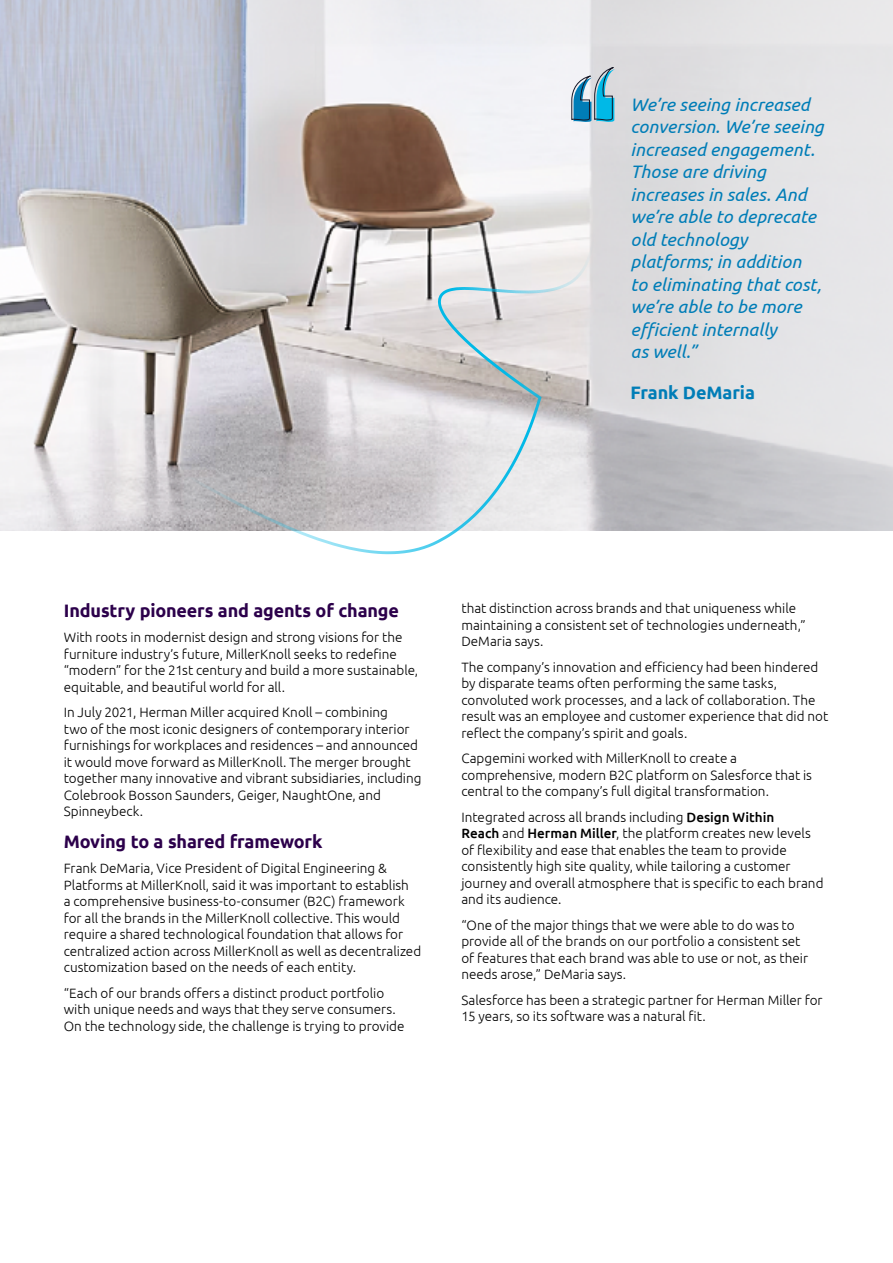
<style>
.page{position:relative;width:893px;height:1263px;background:#fff}
.page>*{position:absolute;margin:0;border:0;box-sizing:border-box;transform-origin:0 0}
.t1{font:italic 18px/22.5px "Ubuntu";letter-spacing:.005em;color:#007db7}
.t2{font:700 18px "Ubuntu";letter-spacing:-.01em;color:#2c004b}
.t3{font:700 18px "Ubuntu";letter-spacing:-.005em;color:#007db7}
.t4{font:300 13.5px/16.5px "Ubuntu";color:#000}
.s1{font-weight:500}
</style>
<div class="page">
<img style="left:0;top:0;width:893px;height:531px">
<svg style="left:117px;top:164px;width:479px;height:390px;background:#cbc7c7"></svg>
<svg style="left:571px;top:67px;width:44px;height:115px"></svg>
<p class="t1" style="left:631px;top:93px;width:195px">We’re seeing increased conversion. We’re seeing increased engagement.<br>Those are driving increases in sales. And we’re able to deprecate old technology platforms; in addition<br>to eliminating that cost, we’re able to be more efficient internally<br>as well.”</p>
<h1 class="t3" style="left:631px;top:382px;width:126px">Frank DeMaria</h1>
<h1 class="t2" style="left:64px;top:600px;width:337px">Industry pioneers and agents of change</h1>
<p class="t4" style="left:64px;top:629px;width:356px">With roots in modernist design and strong visions for the furniture industry’s future, MillerKnoll seeks to redefine “modern” for the 21st century and build a more sustainable, equitable, and beautiful world for all.</p>
<p class="t4" style="left:64px;top:704px;width:359px">In July 2021, Herman Miller acquired Knoll – combining<br>two of the most iconic designers of contemporary interior furnishings for workplaces and residences – and announced it would move forward as MillerKnoll. The merger brought together many innovative and vibrant subsidiaries, including Colebrook Bosson Saunders, Geiger, NaughtOne, and Spinneybeck.</p>
<h1 class="t2" style="left:64px;top:831px;width:260px">Moving to a shared framework</h1>
<p class="t4" style="left:64px;top:860px;width:359px">Frank DeMaria, Vice President of Digital Engineering &amp; Platforms at MillerKnoll, said it was important to establish<br>a comprehensive business-to-consumer (B2C) framework for all the brands in the MillerKnoll collective. This would require a shared technological foundation that allows for centralized action across MillerKnoll as well as decentralized customization based on the needs of each entity.</p>
<p class="t4" style="left:64px;top:984px;width:342px">“Each of our brands offers a distinct product portfolio with unique needs and ways that they serve consumers.<br>On the technology side, the challenge is trying to provide</p>
<p class="t4" style="left:461px;top:600px;width:346px">that distinction across brands and that uniqueness while maintaining a consistent set of technologies underneath,”<br>DeMaria says.</p>
<p class="t4" style="left:461px;top:658px;width:368px">The company’s innovation and efficiency had been hindered by disparate teams often performing the same tasks, convoluted work processes, and a lack of collaboration. The result was an employee and customer experience that did not reflect the company’s spirit and goals.</p>
<p class="t4" style="left:461px;top:750px;width:352px">Capgemini worked with MillerKnoll to create a comprehensive, modern B2C platform on Salesforce that is central to the company’s full digital transformation.</p>
<p class="t4" style="left:461px;top:808px;width:364px">Integrated across all brands including <span class="s1">Design Within<br>Reach</span> and <span class="s1">Herman Miller</span>, the platform creates new levels of flexibility and ease that enables the team to provide consistently high site quality, while tailoring a customer journey and overall atmosphere that is specific to each brand and its audience.</p>
<p class="t4" style="left:461px;top:916px;width:348px">“One of the major things that we were able to do was to provide all of the brands on our portfolio a consistent set of features that each brand was able to use or not, as their needs arose,” DeMaria says.</p>
<p class="t4" style="left:461px;top:991px;width:363px">Salesforce has been a strategic partner for Herman Miller for<br>15 years, so its software was a natural fit.</p>
</div>
